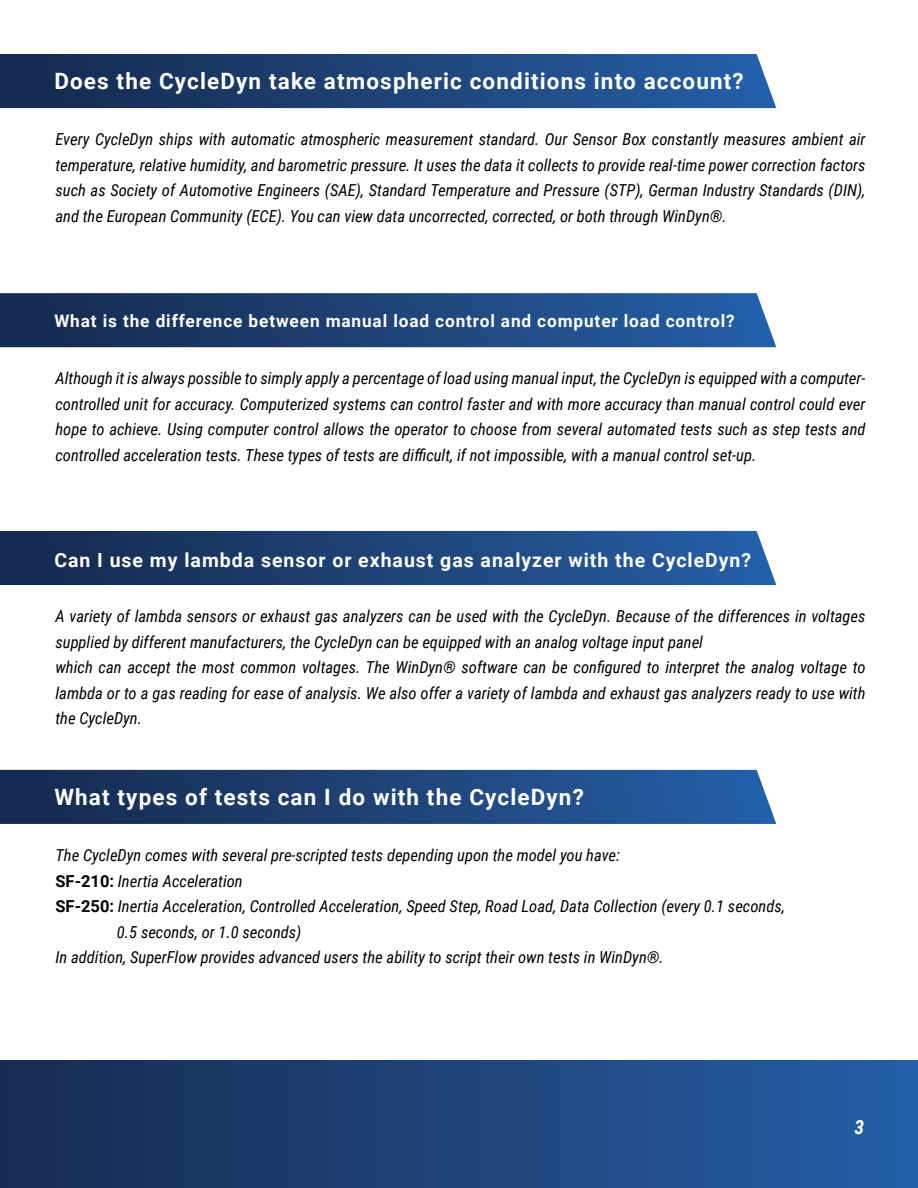
<style>
.page{position:relative;width:918px;height:1188px;background:#fff}
.page>*{position:absolute;margin:0;border:0;box-sizing:border-box;transform-origin:0 0}
.t1{font:700 22.5px "Roboto";letter-spacing:.05em;color:#fff}
.t2{font:700 19.5px "Roboto";letter-spacing:.05em;color:#fff}
.t3{font:italic 700 19.5px "Roboto Condensed";color:#fff}
.t4{font:700 17.25px "Roboto";letter-spacing:.05em;color:#fff}
.t5{font:italic 16.5px/25.5px "Roboto Condensed";color:#000101;text-align:justify}
.s1{font-family:"Roboto";font-weight:700;font-style:normal}
</style>
<div class="page">
<div style="left:0;top:1061px;width:918px;height:127px;background:linear-gradient(to right,#172b4f,#255ea5)"></div>
<svg style="left:0;top:54px;width:776px;height:54px;background:#20457a"></svg>
<svg style="left:0;top:770px;width:776px;height:54px;background:#20467a"></svg>
<svg style="left:0;top:531px;width:776px;height:54px;background:#20457a"></svg>
<svg style="left:0;top:293px;width:776px;height:54px;background:#20467a"></svg>
<h1 class="t1" style="left:54px;top:65px;width:691px">Does the CycleDyn take atmospheric conditions into account?</h1>
<p class="t5" style="left:56px;top:126px;width:812px">Every CycleDyn ships with automatic atmospheric measurement standard. Our Sensor Box constantly measures ambient air temperature, relative humidity, and barometric pressure. It uses the data it collects to provide real-time power correction factors such as Society of Automotive Engineers (SAE), Standard Temperature and Pressure (STP), German Industry Standards (DIN), and the European Community (ECE). You can view data uncorrected, corrected, or both through WinDyn®.</p>
<p class="t4" style="left:54px;top:308px;width:682px">What is the difference between manual load control and computer load control?</p>
<p class="t5" style="left:56px;top:365px;width:812px">Although it is always possible to simply apply a percentage of load using manual input, the CycleDyn is equipped with a computer&shy;controlled unit for accuracy. Computerized systems can control faster and with more accuracy than manual control could ever hope to achieve. Using computer control allows the operator to choose from several automated tests such as step tests and controlled acceleration tests. These types of tests are difficult, if not impossible, with a manual control set-up.</p>
<p class="t2" style="left:54px;top:546px;width:698px">Can I use my lambda sensor or exhaust gas analyzer with the CycleDyn?</p>
<p class="t5" style="left:56px;top:603px;width:812px;text-align:left">A variety of lambda sensors or exhaust gas analyzers can be used with the CycleDyn. Because of the differences in voltages supplied by different manufacturers, the CycleDyn can be equipped with an analog voltage input panel<br>which can accept the most common voltages. The WinDyn® software can be configured to interpret the analog voltage to lambda or to a gas reading for ease of analysis. We also offer a variety of lambda and exhaust gas analyzers ready to use with the CycleDyn.</p>
<h1 class="t1" style="left:54px;top:781px;width:531px">What types of tests can I do with the CycleDyn?</h1>
<p class="t5" style="left:56px;top:842px;width:566px">The CycleDyn comes with several pre-scripted tests depending upon the model you have:</p>
<p class="t5" style="left:56px;top:867px;width:189px"><span class="s1">SF-210:</span> Inertia Acceleration</p>
<p class="t5" style="left:56px;top:893px;width:731px"><span class="s1">SF-250:</span> Inertia Acceleration, Controlled Acceleration, Speed Step, Road Load, Data Collection (every 0.1 seconds,</p>
<p class="t5" style="left:117px;top:918px;width:186px">0.5 seconds, or 1.0 seconds)</p>
<p class="t5" style="left:56px;top:944px;width:610px">In addition, SuperFlow provides advanced users the ability to script their own tests in WinDyn®.</p>
<p class="t3" style="left:854px;top:1113px;width:11px">3</p>
</div>
